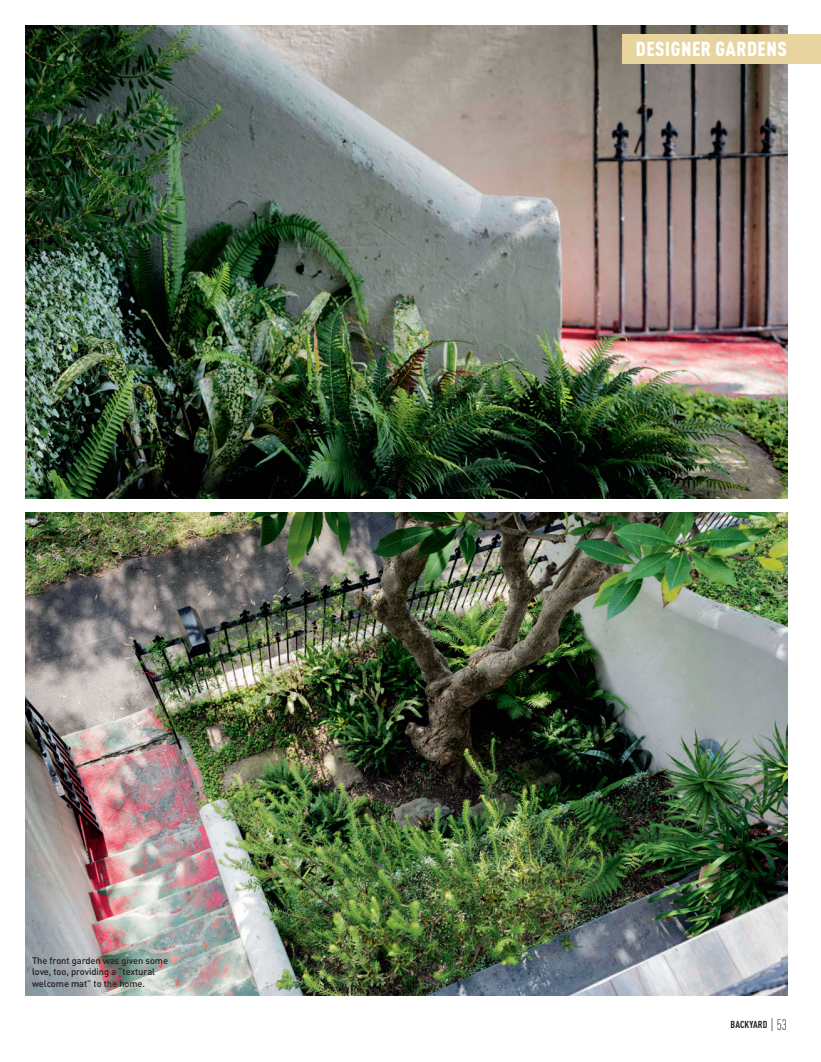
<style>
.page{position:relative;width:821px;height:1062px;background:#fff}
.page>*{position:absolute;margin:0;border:0;box-sizing:border-box;transform-origin:0 0}
.t1{font:900 condensed 20px "DINOT";letter-spacing:.03em;color:#fff}
.t2{font:700 condensed 10px "DINOT";letter-spacing:.01em;color:#231f20}
.t3{font:500 9.38px/11.2px "DINOT";letter-spacing:-.01em;color:#231f20}
.s1{font-weight:300;font-size:15px}
</style>
<div class="page">
<img style="left:25px;top:26px;width:762px;height:472px">
<img style="left:25px;top:512px;width:762px;height:483px">
<div style="left:622px;top:34px;width:199px;height:29px;background:#e7d49e"></div>
<p class="t3" style="left:32px;top:956px;width:137px">The front garden was given some love, too, providing a “textural welcome mat” to the home.</p>
<h1 class="t1" style="left:636px;top:42px;width:153px">DESIGNER GARDENS</h1>
<p class="t2" style="left:730px;top:1020px;width:58px">BACKYARD <span class="s1">| 53</span></p>
</div>
